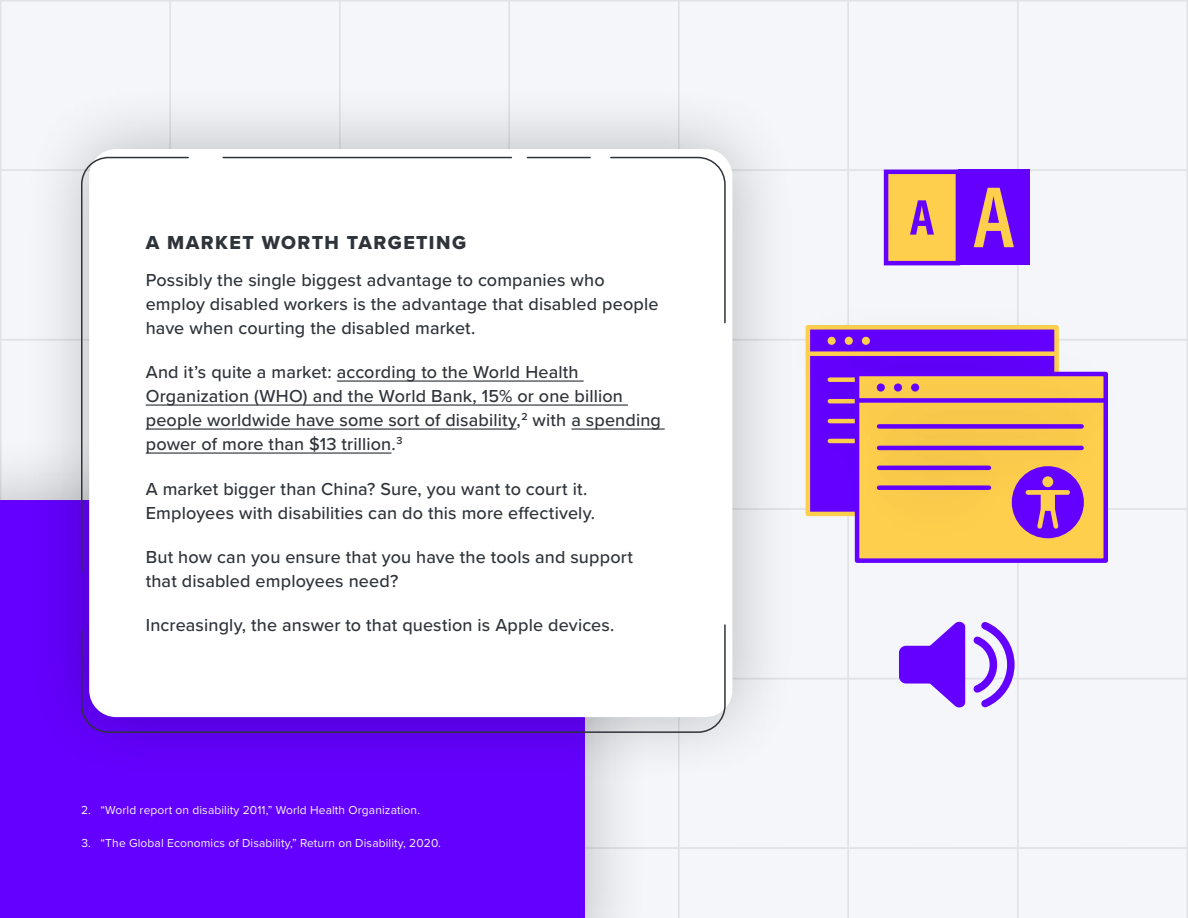
<style>
.page{position:relative;width:1188px;height:918px;background:#fff}
.page>*{position:absolute;margin:0;border:0;box-sizing:border-box;transform-origin:0 0}
.Paragraph-body-regul{font:19.5px "Proxima Nova Extrabld";letter-spacing:.075em;color:#2f343a}
.Paragraph-body-regul-2{font:500 18px/24px "Proxima Nova";letter-spacing:.01em;color:#2f343a}
.footnote{font:12px "Proxima Nova";letter-spacing:.01em;color:#f4f6f9}
</style>
<div class="page">
<div style="left:0;top:0;width:237px;height:237px;background:#f4f6f9"></div>
<div style="left:104px;top:0;width:302px;height:237px;background:#f4f6f9"></div>
<div style="left:273px;top:0;width:303px;height:237px;background:#f4f6f9"></div>
<div style="left:443px;top:0;width:302px;height:237px;background:#f4f6f9"></div>
<div style="left:612px;top:0;width:303px;height:237px;background:#f4f6f9"></div>
<div style="left:782px;top:0;width:302px;height:237px;background:#f4f6f9"></div>
<div style="left:951px;top:0;width:237px;height:237px;background:#f4f6f9"></div>
<div style="left:782px;top:612px;width:302px;height:303px;background:#f4f6f9"></div>
<div style="left:951px;top:612px;width:237px;height:303px;background:#f4f6f9"></div>
<div style="left:0;top:103px;width:237px;height:303px;background:#f4f6f9"></div>
<div style="left:782px;top:103px;width:302px;height:303px;background:#f4f6f9"></div>
<div style="left:951px;top:103px;width:237px;height:303px;background:#f4f6f9"></div>
<div style="left:782px;top:442px;width:302px;height:303px;background:#f4f6f9"></div>
<div style="left:951px;top:442px;width:237px;height:303px;background:#f4f6f9"></div>
<div style="left:612px;top:781px;width:303px;height:137px;background:#f4f6f9"></div>
<svg style="left:654px;top:847px;width:534px;height:71px"></svg>
<div style="left:0;top:431px;width:654px;height:487px;background:#000;opacity:.25"></div>
<div style="left:0;top:500px;width:585px;height:418px;background:#6400ff"></div>
<div style="left:20px;top:80px;width:782px;height:707px;background:#000;opacity:.25"></div>
<div style="left:89px;top:149px;width:643px;height:568px;background:#fff;border-radius:27px"></div>
<svg style="left:80px;top:156px;width:109px;height:417px"></svg>
<hr style="left:223px;top:157px;width:288px;height:1px;background:#2f343a">
<hr style="left:527px;top:157px;width:63px;height:1px;background:#2f343a">
<svg style="left:610px;top:156px;width:116px;height:168px"></svg>
<svg style="left:80px;top:624px;width:646px;height:110px"></svg>
<hr style="left:337px;top:380px;width:247px;height:2px;background:#2f343a">
<hr style="left:146px;top:404px;width:482px;height:2px;background:#2f343a">
<hr style="left:146px;top:428px;width:370px;height:2px;background:#2f343a">
<hr style="left:571px;top:428px;width:94px;height:2px;background:#2f343a">
<hr style="left:146px;top:452px;width:245px;height:2px;background:#2f343a">
<div style="left:751px;top:282px;width:360px;height:143px;background:#000;opacity:.25"></div>
<div style="left:773px;top:308px;width:316px;height:143px;background:#000;opacity:.25"></div>
<div style="left:773px;top:370px;width:224px;height:143px;background:#000;opacity:.25"></div>
<div style="left:772px;top:282px;width:119px;height:118px;background:#f2f4f7"></div>
<div style="left:807px;top:282px;width:118px;height:118px;background:#000;opacity:.25"></div>
<div style="left:855px;top:372px;width:253px;height:191px;background:#fecf4d;border:4px solid #6400ff"></div>
<div style="left:800px;top:329px;width:360px;height:143px;background:#000;opacity:.25"></div>
<div style="left:822px;top:355px;width:317px;height:143px;background:#000;opacity:.25"></div>
<div style="left:822px;top:376px;width:317px;height:144px;background:#000;opacity:.25"></div>
<hr style="left:879px;top:446px;width:203px;height:4px;background:#6400ff">
<div style="left:822px;top:396px;width:224px;height:143px;background:#000;opacity:.25"></div>
<div style="left:822px;top:416px;width:224px;height:143px;background:#000;opacity:.25"></div>
<div style="left:879px;top:485px;width:110px;height:5px;background:#6400ff"></div>
<div style="left:822px;top:328px;width:118px;height:119px;background:#000;opacity:.25"></div>
<div style="left:839px;top:328px;width:118px;height:119px;background:#000;opacity:.25"></div>
<div style="left:856px;top:328px;width:118px;height:119px;background:#000;opacity:.25"></div>
<div style="left:911px;top:383px;width:8px;height:9px;background:#6400ff;border-radius:50%"></div>
<div style="left:1012px;top:466px;width:72px;height:72px;background:#6400ff;border-radius:50%"></div>
<div style="left:1042px;top:476px;width:11px;height:11px;background:#fecf4d;border-radius:50%"></div>
<div style="left:1028px;top:490px;width:40px;height:5px;background:#fecf4d"></div>
<div style="left:1041px;top:490px;width:14px;height:21px;background:#fecf4d"></div>
<svg style="left:1037px;top:504px;width:22px;height:25px"></svg>
<div style="left:884px;top:170px;width:76px;height:95px;background:#fecf4d;border:4px solid #6400ff"></div>
<svg style="left:910px;top:200px;width:24px;height:35px"></svg>
<div style="left:958px;top:170px;width:72px;height:95px;background:#6400ff"></div>
<svg style="left:974px;top:188px;width:40px;height:59px"></svg>
<div style="left:899px;top:646px;width:38px;height:38px;background:#6400ff;border-radius:7px"></div>
<svg style="left:911px;top:616px;width:107px;height:97px"></svg>
<p class="Paragraph-body-regul" style="left:146px;top:228px;width:322px">A MARKET WORTH TARGETING</p>
<p class="Paragraph-body-regul-2" style="left:146px;top:267px;width:514px">Possibly the single biggest advantage to companies who employ disabled workers is the advantage that disabled people have when courting the disabled market.</p>
<p class="Paragraph-body-regul-2" style="left:146px;top:360px;width:517px">And it’s quite a market: according to the World Health Organization (WHO) and the World Bank, 15% or one billion people worldwide have some sort of disability,<sup>2</sup> with a spending power of more than $13 trillion.<sup>3</sup></p>
<p class="Paragraph-body-regul-2" style="left:146px;top:476px;width:451px">A market bigger than China? Sure, you want to court it.<br>Employees with disabilities can do this more effectively.</p>
<p class="Paragraph-body-regul-2" style="left:146px;top:544px;width:489px">But how can you ensure that you have the tools and support that disabled employees need?</p>
<p class="Paragraph-body-regul-2" style="left:146px;top:612px;width:470px">Increasingly, the answer to that question is Apple devices.</p>
<p class="footnote" style="left:81px;top:801px;width:341px">2. “World report on disability 2011,” World Health Organization.</p>
<p class="footnote" style="left:81px;top:834px;width:361px">3. “The Global Economics of Disability,” Return on Disability, 2020.</p>
</div>
